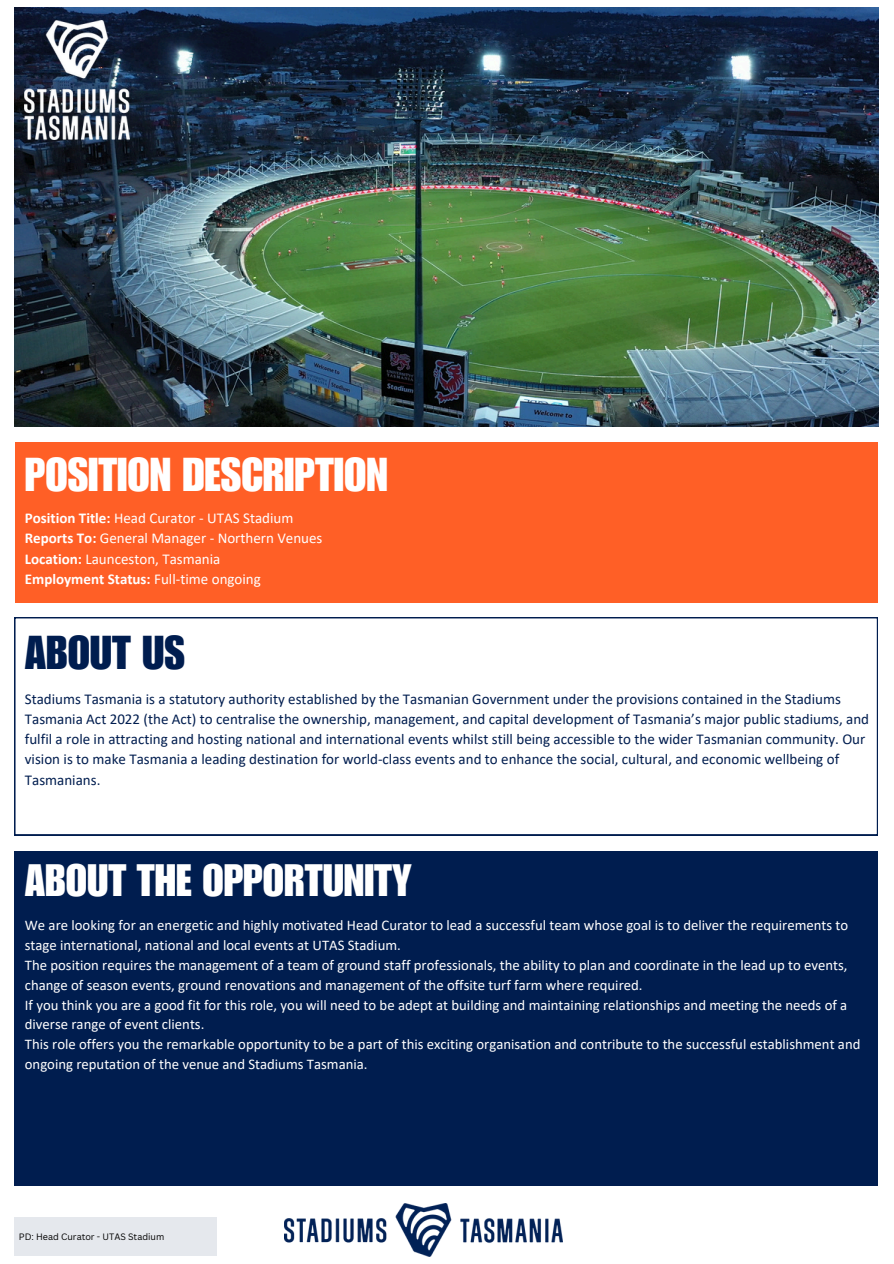
<style>
.page{position:relative;width:894px;height:1264px;background:#fff}
.page>*{position:absolute;margin:0;border:0;box-sizing:border-box;transform-origin:0 0}
.t1{font:46.2px "Impact LT Std";color:#fff}
.t2{font:46.2px "Impact LT Std";color:#001d4f}
.t3{font:44.1px "Impact LT Std";color:#fff}
.t4{font:15px/20.2px "Calibri";color:#001d4f}
.t5{font:15px/20.2px "Calibri";color:#fff}
.t6{font:14.7px/20px "Calibri";color:#fff}
.t7{font:9px "Canva Sans";color:#000}
.s1{font-weight:700}
</style>
<div class="page">
<div style="left:16px;top:442px;width:861px;height:160px;background:#ff5f26"></div>
<div style="left:14px;top:851px;width:863px;height:334px;background:#001d4f"></div>
<div style="left:14px;top:1216px;width:203px;height:39px;background:#e5e8ed"></div>
<img style="left:284px;top:1203px;width:278px;height:53px">
<img style="left:14px;top:8px;width:863px;height:418px">
<img style="left:25px;top:20px;width:104px;height:120px">
<svg style="left:14px;top:617px;width:863px;height:218px"></svg>
<p class="t1" style="left:25px;top:457px;width:364px">POSITION DESCRIPTION</p>
<h1 class="t5" style="left:25px;top:509px;width:299px"><span class="s1">Position Title:</span> Head Curator - UTAS Stadium <span class="s1">Reports To:</span> General Manager - Northern Venues <span class="s1">Location:</span> Launceston, Tasmania<br><span class="s1">Employment Status:</span> Full-time ongoing</h1>
<h2 class="t2" style="left:25px;top:635px;width:161px">ABOUT US</h2>
<h2 class="t4" style="left:25px;top:689px;width:845px">Stadiums Tasmania is a statutory authority established by the Tasmanian Government under the provisions contained in the Stadiums Tasmania Act 2022 (the Act) to centralise the ownership, management, and capital development of Tasmania’s major public stadiums, and fulfil a role in attracting and hosting national and international events whilst still being accessible to the wider Tasmanian community. Our vision is to make Tasmania a leading destination for world-class events and to enhance the social, cultural, and economic wellbeing of Tasmanians.</h2>
<p class="t3" style="left:25px;top:864px;width:388px">ABOUT THE OPPORTUNITY</p>
<p class="t6" style="left:25px;top:916px;width:836px">We are looking for an energetic and highly motivated Head Curator to lead a successful team whose goal is to deliver the requirements to stage international, national and local events at UTAS Stadium.<br>The position requires the management of a team of ground staff professionals, the ability to plan and coordinate in the lead up to events, change of season events, ground renovations and management of the offsite turf farm where required.<br>If you think you are a good fit for this role, you will need to be adept at building and maintaining relationships and meeting the needs of a diverse range of event clients.<br>This role offers you the remarkable opportunity to be a part of this exciting organisation and contribute to the successful establishment and ongoing reputation of the venue and Stadiums Tasmania.</p>
<p class="t7" style="left:19px;top:1229px;width:147px">PD: Head Curator - UTAS Stadium</p>
</div>
